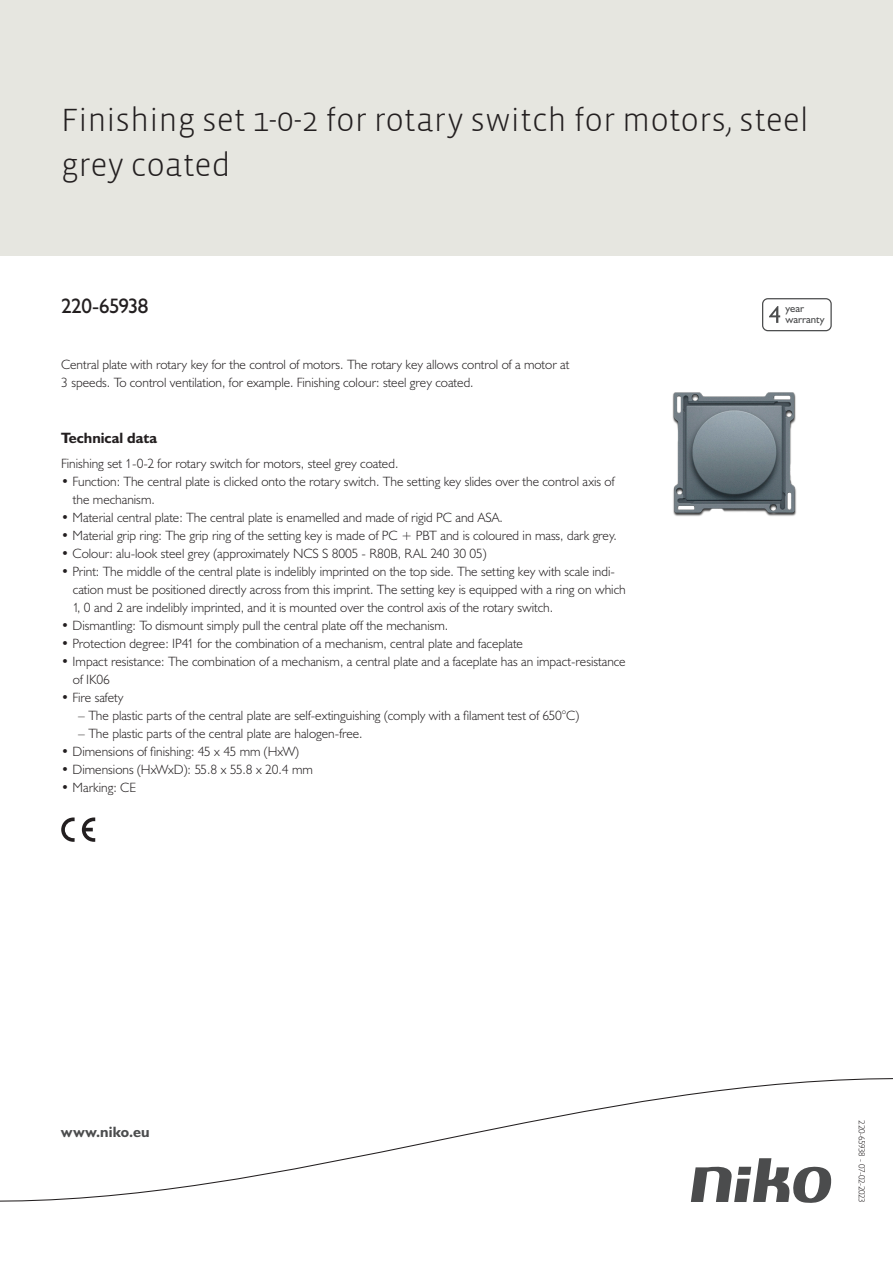
<style>
.page{position:relative;width:893px;height:1263px;background:#fff}
.page>*{position:absolute;margin:0;border:0;box-sizing:border-box;transform-origin:0 0}
.Title_datasheets{font:300 33px/45px "Vista Sans";color:#231f20}
.Article_number{font:21px "Humanist 521 BT";letter-spacing:-.035em;color:#231f20}
.Titles_parts{font:700 15px "Humanist 521 BT";color:#231f20}
.titel_afbeelding{font:700 15px "Humanist 521 BT";letter-spacing:.005em;color:#4b4c4d}
.USP_Bullets{font:300 13.5px/18px "Humanist 521 BT";color:#231f20}
.Platte_tekst_CAB{font:300 13.5px/18px "Humanist 521 BT";color:#231f20}
.USP_Bullets_level_2{font:300 13.5px "Humanist 521 BT";color:#231f20}
.t1{font:10.8px/10.8px "Humanist 521 BT";color:#4b4c4d}
.Revision{font:300 9px "Humanist 521 BT";letter-spacing:-.05em;color:#231f20}
</style>
<div class="page">
<div style="left:0;top:0;width:893px;height:255px;background:#e6e6e0"></div>
<svg style="left:82px;top:817px;width:13px;height:25px"></svg>
<svg style="left:61px;top:817px;width:14px;height:25px"></svg>
<svg style="left:762px;top:298px;width:70px;height:33px"></svg>
<svg style="left:0;top:1078px;width:893px;height:125px"></svg>
<img style="left:672px;top:392px;width:125px;height:124px">
<p class="Title_datasheets" style="left:61px;top:98px;width:749px">Finishing set 1-0-2 for rotary switch for motors, steel grey coated</p>
<p class="Article_number" style="left:61px;top:293px;width:89px">220-65938</p>
<p class="Platte_tekst_CAB" style="left:61px;top:355px;width:510px">Central plate with rotary key for the control of motors. The rotary key allows control of a motor at<br>3 speeds. To control ventilation, for example. Finishing colour: steel grey coated.</p>
<p class="Titles_parts" style="left:61px;top:429px;width:98px">Technical data</p>
<p class="Platte_tekst_CAB" style="left:61px;top:454px;width:339px">Finishing set 1-0-2 for rotary switch for motors, steel grey coated.</p>
<p class="USP_Bullets" style="left:73px;top:472px;width:543px;text-indent:-12px">• Function: The central plate is clicked onto the rotary switch. The setting key slides over the control axis of the mechanism.</p>
<p class="USP_Bullets" style="left:61px;top:508px;width:443px">• Material central plate: The central plate is enamelled and made of rigid PC and ASA.</p>
<p class="USP_Bullets" style="left:61px;top:526px;width:557px">• Material grip ring: The grip ring of the setting key is made of PC + PBT and is coloured in mass, dark grey.</p>
<p class="USP_Bullets" style="left:61px;top:544px;width:427px">• Colour: alu-look steel grey (approximately NCS S 8005 - R80B, RAL 240 30 05)</p>
<p class="USP_Bullets" style="left:73px;top:562px;width:554px;text-indent:-12px">• Print: The middle of the central plate is indelibly imprinted on the top side. The setting key with scale indi&shy;cation must be positioned directly across from this imprint. The setting key is equipped with a ring on which<br>1, 0 and 2 are indelibly imprinted, and it is mounted over the control axis of the rotary switch.</p>
<p class="USP_Bullets" style="left:61px;top:616px;width:389px">• Dismantling: To dismount simply pull the central plate off the mechanism.</p>
<p class="USP_Bullets" style="left:61px;top:634px;width:463px">• Protection degree: IP41 for the combination of a mechanism, central plate and faceplate</p>
<p class="USP_Bullets" style="left:73px;top:652px;width:554px;text-indent:-12px">• Impact resistance: The combination of a mechanism, a central plate and a faceplate has an impact-resistance of IK06</p>
<p class="USP_Bullets" style="left:61px;top:688px;width:64px">• Fire safety</p>
<p class="USP_Bullets_level_2" style="left:78px;top:707px;width:502px">– The plastic parts of the central plate are self-extinguishing (comply with a filament test of 650°C)</p>
<p class="USP_Bullets_level_2" style="left:78px;top:725px;width:286px">– The plastic parts of the central plate are halogen-free.</p>
<p class="USP_Bullets" style="left:61px;top:742px;width:239px">• Dimensions of finishing: 45 x 45 mm (HxW)</p>
<p class="USP_Bullets" style="left:61px;top:760px;width:253px">• Dimensions (HxWxD): 55.8 x 55.8 x 20.4 mm</p>
<p class="USP_Bullets" style="left:61px;top:778px;width:76px">• Marking: CE</p>
<p class="t1" style="left:785px;top:303px;width:41px">year warranty</p>
<p class="titel_afbeelding" style="left:61px;top:1122px;width:90px">www.niko.eu</p>
<p class="Revision" style="left:868px;top:1120px;width:84px;rotate:90deg">220-65938 - 07-02-2023</p>
</div>
